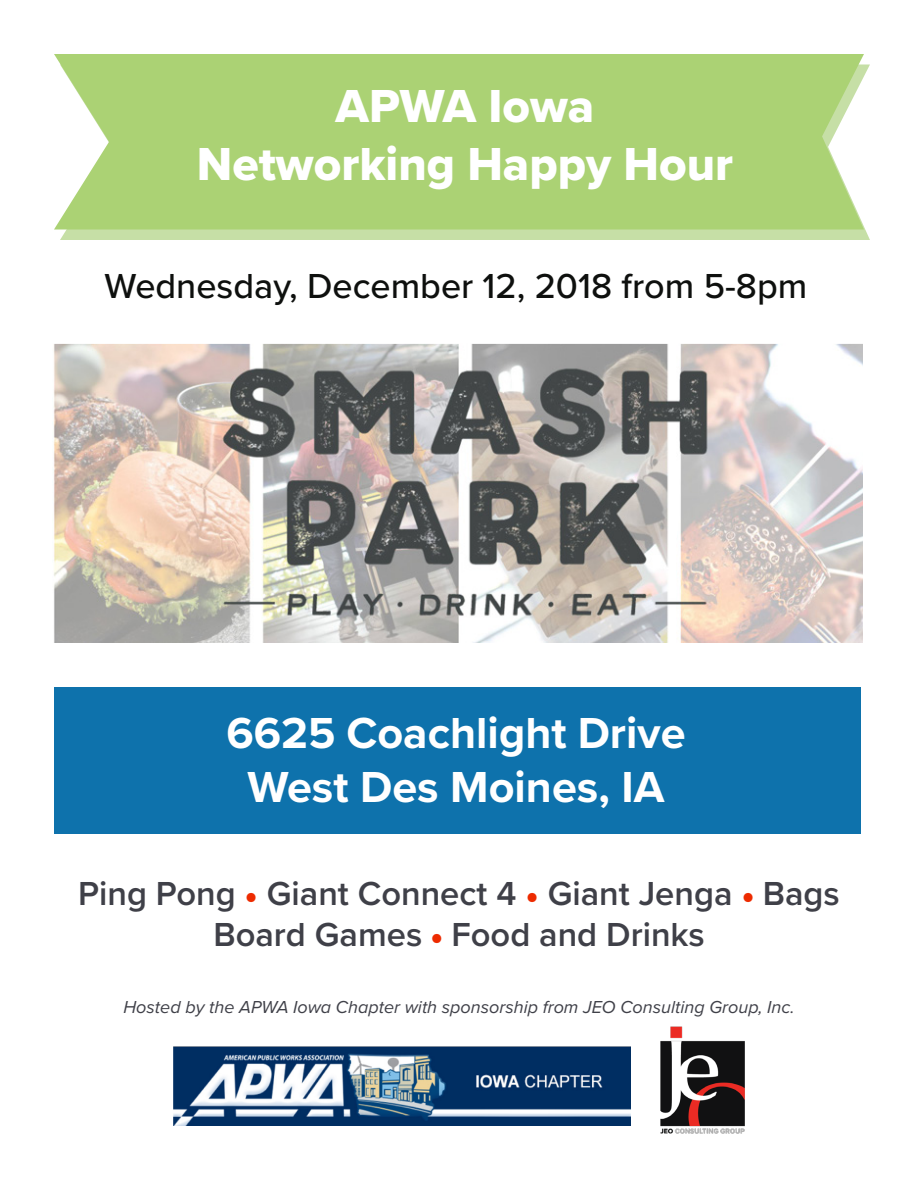
<style>
.page{position:relative;width:918px;height:1188px;background:#fff}
.page>*{position:absolute;margin:0;border:0;box-sizing:border-box;transform-origin:0 0}
.t1{font:48px/57.6px "Proxima Nova Extrabld";color:#fff;text-align:center}
.t2{font:700 45px "Proxima Nova";color:#fff}
.t3{font:500 36px "Proxima Nova";color:#0e100e}
.t4{font:600 34.5px/41.4px "Proxima Nova";color:#3f4048;text-align:center}
.t5{font:italic 18px "Proxima Nova";color:#3f4048}
.s1{font-family:"Minion Pro";font-weight:400;color:#ed2b00}
</style>
<div class="page">
<div style="left:54px;top:687px;width:807px;height:147px;background:#0e72ac"></div>
<svg style="left:60px;top:64px;width:810px;height:176px;background:#cce2af"></svg>
<div style="left:54px;top:54px;width:810px;height:176px;background:#abd274"></div>
<img style="left:661px;top:1026px;width:84px;height:108px">
<img style="left:173px;top:1047px;width:458px;height:78px">
<img style="left:54px;top:344px;width:808px;height:298px">
<p class="t1" style="left:197px;top:77px;width:538px">APWA Iowa<br>Networking Happy Hour</p>
<p class="t3" style="left:105px;top:260px;width:704px">Wednesday, December 12, 2018 from 5-8pm</p>
<p class="t2" style="left:226px;top:700px;width:461px">6625 Coachlight Drive</p>
<p class="t2" style="left:247px;top:754px;width:419px">West Des Moines, IA</p>
<p class="t4" style="left:78px;top:872px;width:763px">Ping Pong <span class="s1">•</span> Giant Connect 4 <span class="s1">•</span> Giant Jenga <span class="s1">•</span> Bags<br>Board Games <span class="s1">•</span> Food and Drinks</p>
<p class="t5" style="left:123px;top:993px;width:673px">Hosted by the APWA Iowa Chapter with sponsorship from JEO Consulting Group, Inc.</p>
</div>
